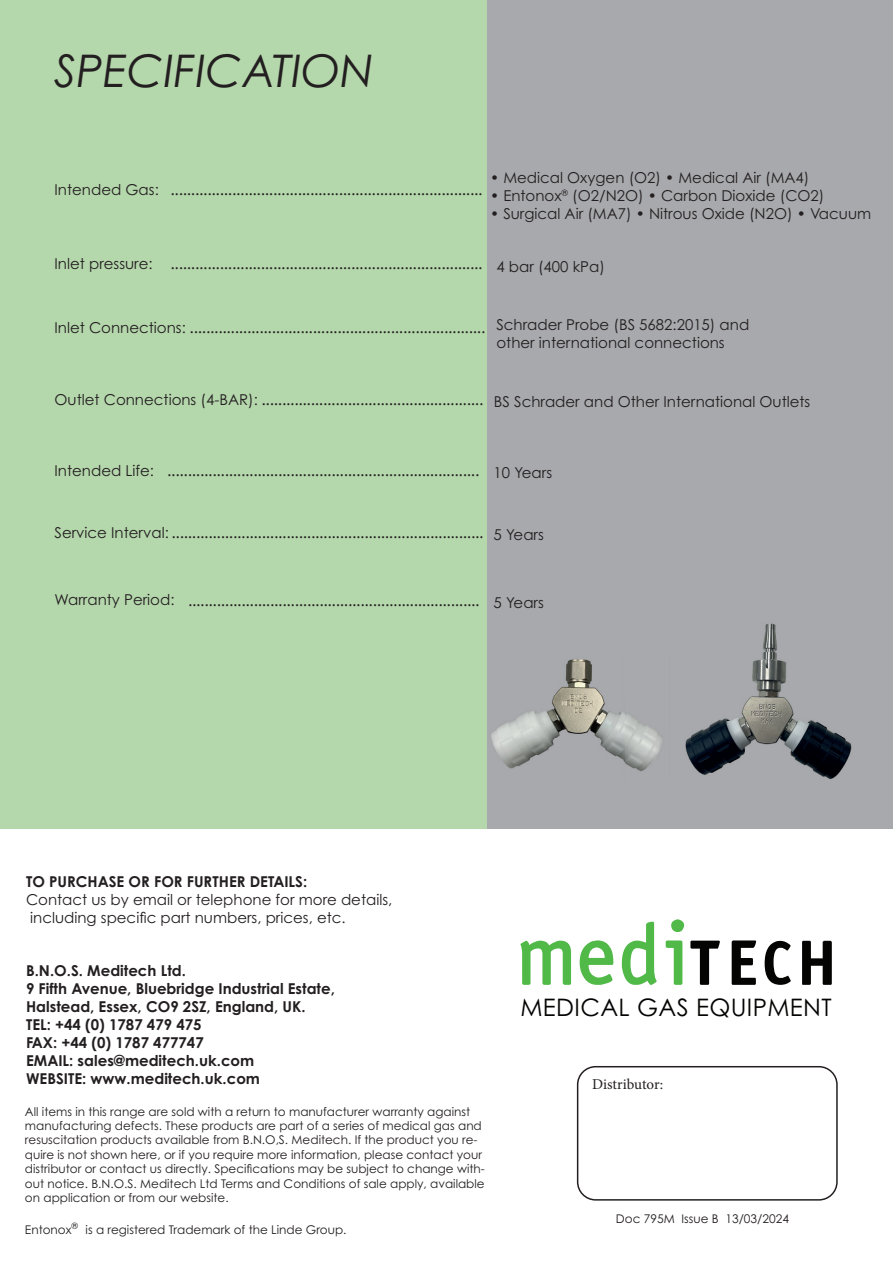
<style>
.page{position:relative;width:893px;height:1263px;background:#fff}
.page>*{position:absolute;margin:0;border:0;box-sizing:border-box;transform-origin:0 0}
.t1{font:75.45px "medi TECH";color:#51b948}
.t2{font:italic 45px "Century Gothic Pro";color:#231f20}
.t3{font:700 45px "Century Gothic Pro";color:#231f20}
.t4{font:24.15px "Century Gothic Pro";letter-spacing:.015em;color:#040503}
.t5{font:18px "Minion Pro";color:#231f20}
.t6{font:15px/18px "Century Gothic Pro";color:#231f20}
.t7{font:700 15px/18px "Century Gothic Pro";color:#231f20}
.t8{font:15px "Minion Pro";letter-spacing:-.005em;color:#231f20}
.t9{font:12px/14.4px "Century Gothic Pro";color:#231f20}
.s1{font-family:"Century Gothic Pro";font-size:15px}
.s2{font-family:"Minion Pro";font-size:18px}
.s3{color:#040503}
</style>
<div class="page">
<div style="left:0;top:0;width:544px;height:828px;background:#b5d7ac"></div>
<div style="left:488px;top:0;width:405px;height:828px;background:#a8a9ad"></div>
<div style="left:577px;top:1066px;width:261px;height:134px;border:2px solid #231f20;border-radius:18px"></div>
<img style="left:685px;top:623px;width:167px;height:156px">
<img style="left:491px;top:659px;width:171px;height:112px">
<h2 class="t2" style="left:54px;top:44px;width:321px">SPECIFICATION</h2>
<h2 class="t3" style="left:109px;top:53px;width:323px">SPECIFICATION</h2>
<p class="t6" style="left:490px;top:169px;width:321px">• Medical Oxygen (O2) • Medical Air (MA4)</p>
<p class="t6" style="left:490px;top:187px;width:336px">• Entonox<sup>®</sup> (O2/N2O) • Carbon Dioxide (CO2)</p>
<p class="t6" style="left:490px;top:205px;width:383px">• Surgical Air (MA7) • Nitrous Oxide (N2O) • Vacuum</p>
<p class="t5" style="left:55px;top:251px;width:552px"><span class="s1">Inlet pressure:</span> ............................................................................ <sub>4</sub> <sub>bar</sub> <sub>(400</sub> <sub>kPa)</sub></p>
<p class="t5" style="left:55px;top:177px;width:430px"><span class="s1">Intended Gas:</span> ............................................................................</p>
<p class="t5" style="left:55px;top:315px;width:696px"><span class="s1">Inlet Connections:</span> ........................................................................ <sup>Schrader</sup> <sup>Probe</sup> <sup>(BS</sup> <sup>5682:2015)</sup> <sup>and</sup></p>
<p class="t6" style="left:496px;top:333px;width:230px">other international connections</p>
<p class="t6" style="left:55px;top:393px;width:757px">Outlet Connections (4-BAR): <span class="s2">......................................................</span> BS Schrader and Other International Outlets</p>
<p class="t5" style="left:55px;top:458px;width:499px"><span class="s1">Intended Life:</span> ............................................................................ <sub>10</sub> <sub>Years</sub></p>
<p class="t5" style="left:55px;top:520px;width:491px"><span class="s1">Service Interval:</span> ............................................................................ <sub>5</sub> <sub>Years</sub></p>
<p class="t5" style="left:55px;top:588px;width:491px"><span class="s1">Warranty Period:</span> ....................................................................... <sub>5</sub> <sub>Years</sub></p>
<p class="t7" style="left:26px;top:872px;width:283px">TO PURCHASE OR FOR FURTHER DETAILS:</p>
<p class="t6" style="left:26px;top:890px;width:368px">Contact us by email or telephone for more details, including specific part numbers, prices, etc.</p>
<p class="t7" style="left:26px;top:961px;width:310px">B.N.O.S. Meditech Ltd.<br>9 Fifth Avenue, Bluebridge Industrial Estate,<br>Halstead, Essex, CO9 2SZ, England, UK.<br>TEL: +44 (0) 1787 479 475<br>FAX: +44 (0) 1787 477747<br>EMAIL: sales@meditech.uk.com<br>WEBSITE: www.meditech.uk.com</p>
<p class="t9" style="left:25px;top:1104px;width:461px">All items in this range are sold with a return to manufacturer warranty against manufacturing defects. These products are part of a series of medical gas and resuscitation products available from B.N.O,S. Meditech. If the product you re&shy;quire is not shown here, or if you require more information, please contact your distributor or contact us directly. Specifications may be subject to change with&shy;out notice. B.N.O.S. Meditech Ltd Terms and Conditions of sale apply, available on application or from our website.</p>
<p class="t9" style="left:25px;top:1223px;width:323px">Entonox<sup>®</sup> is a registered Trademark of the Linde Group.</p>
<h1 class="t1" style="left:515px;top:919px;width:323px">medi<span class="s3">TECH</span></h1>
<h3 class="t4" style="left:520px;top:992px;width:313px">MEDICAL GAS EQUIPMENT</h3>
<p class="t8" style="left:592px;top:1074px;width:73px">Distributor:</p>
<p class="t9" style="left:616px;top:1211px;width:175px">Doc 795M Issue B 13/03/2024</p>
</div>
